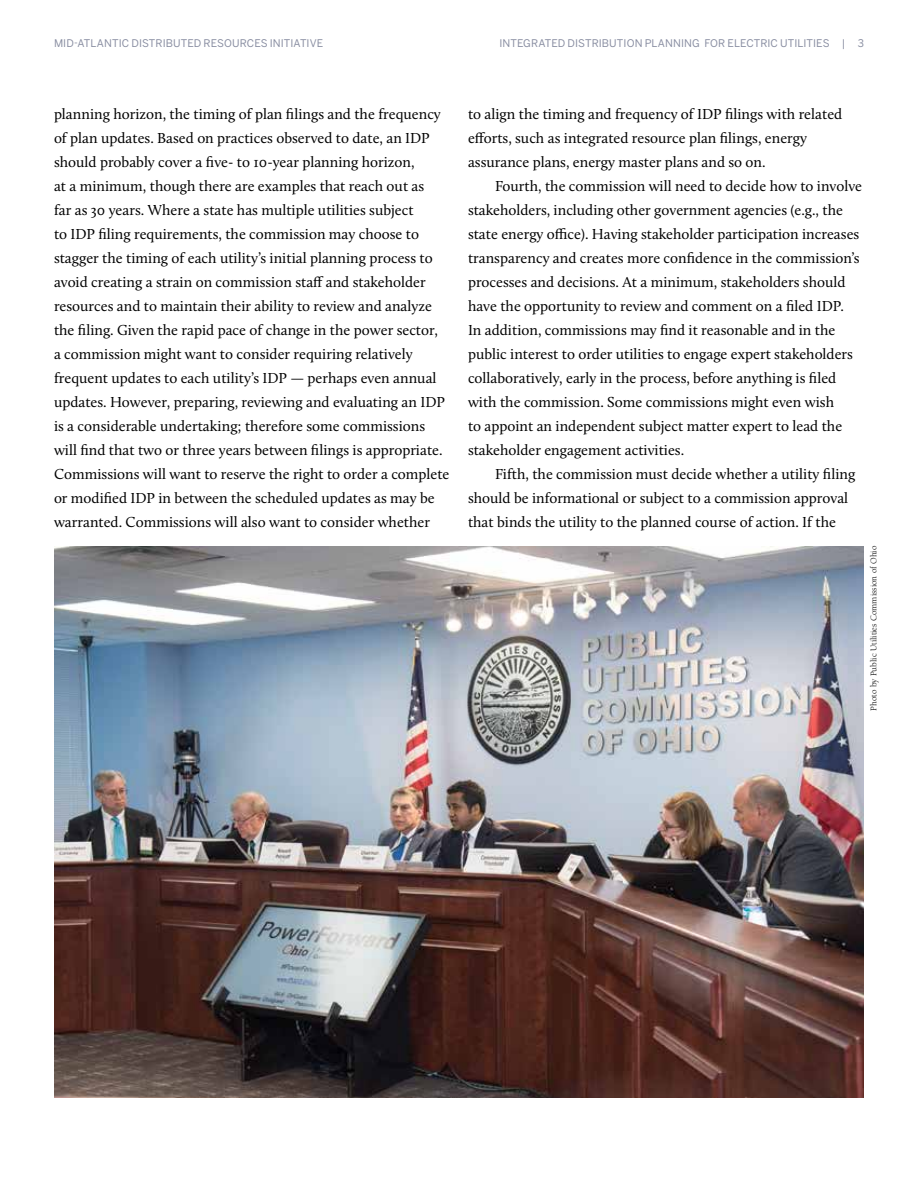
<style>
.page{position:relative;width:918px;height:1188px;background:#fff}
.page>*{position:absolute;margin:0;border:0;box-sizing:border-box;transform-origin:0 0}
.t1{font:15px/24px "Calluna";color:#000}
.t2{font:10.5px "Benton Sans";letter-spacing:.005em;color:#888da1}
.t3{font:9px "Berkeley Std";color:#000}
</style>
<div class="page">
<img style="left:54px;top:546px;width:810px;height:552px">
<p class="t2" style="left:54px;top:37px;width:271px">MID-ATLANTIC DISTRIBUTED RESOURCES INITIATIVE</p>
<p class="t2" style="left:499px;top:36px;width:366px">INTEGRATED DISTRIBUTION PLANNING FOR ELECTRIC UTILITIES | 3</p>
<p class="t1" style="left:54px;top:102px;width:397px">planning horizon, the timing of plan filings and the frequency of plan updates. Based on practices observed to date, an IDP should probably cover a five- to 10-year planning horizon,<br>at a minimum, though there are examples that reach out as<br>far as 30 years. Where a state has multiple utilities subject<br>to IDP filing requirements, the commission may choose to stagger the timing of each utility’s initial planning process to avoid creating a strain on commission staff and stakeholder resources and to maintain their ability to review and analyze the filing. Given the rapid pace of change in the power sector,<br>a commission might want to consider requiring relatively frequent updates to each utility’s IDP — perhaps even annual updates. However, preparing, reviewing and evaluating an IDP is a considerable undertaking; therefore some commissions will find that two or three years between filings is appropriate.<br>Commissions will want to reserve the right to order a complete or modified IDP in between the scheduled updates as may be warranted. Commissions will also want to consider whether</p>
<p class="t1" style="left:468px;top:102px;width:376px">to align the timing and frequency of IDP filings with related efforts, such as integrated resource plan filings, energy assurance plans, energy master plans and so on.</p>
<p class="t1" style="left:468px;top:174px;width:396px;text-indent:27px">Fourth, the commission will need to decide how to involve stakeholders, including other government agencies (e.g., the state energy office). Having stakeholder participation increases transparency and creates more confidence in the commission’s processes and decisions. At a minimum, stakeholders should have the opportunity to review and comment on a filed IDP.<br>In addition, commissions may find it reasonable and in the public interest to order utilities to engage expert stakeholders collaboratively, early in the process, before anything is filed with the commission. Some commissions might even wish<br>to appoint an independent subject matter expert to lead the stakeholder engagement activities.</p>
<p class="t1" style="left:468px;top:462px;width:389px;text-indent:27px">Fifth, the commission must decide whether a utility filing should be informational or subject to a commission approval that binds the utility to the planned course of action. If the</p>
<p class="t3" style="left:869px;top:711px;width:167px;rotate:-90deg">Photo by Public Utilities Commission of Ohio</p>
</div>
